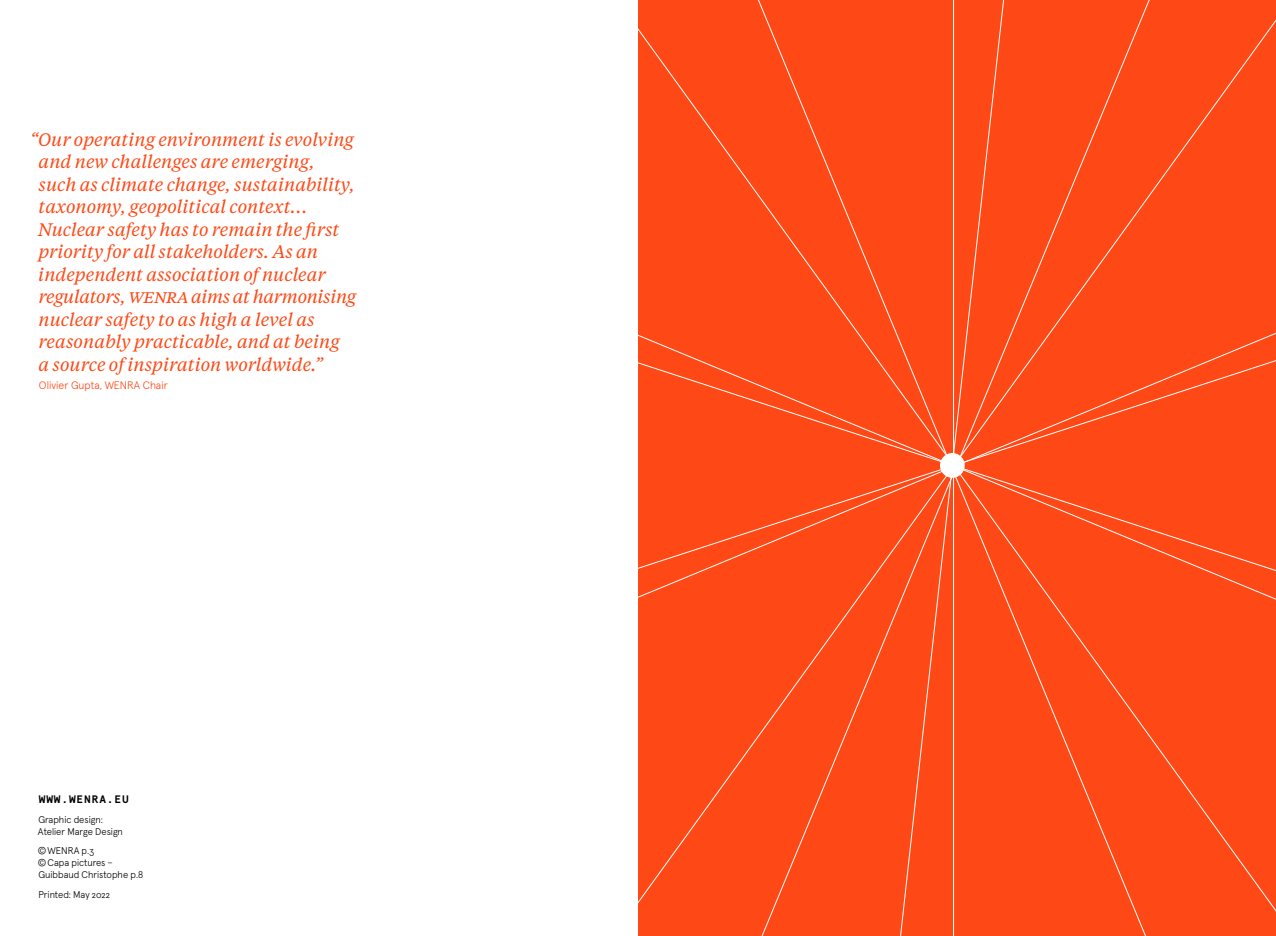
<style>
.page{position:relative;width:1276px;height:936px;background:#fff}
.page>*{position:absolute;margin:0;border:0;box-sizing:border-box;transform-origin:0 0}
.Exergue_T__12_15{font:italic 18px/22.5px "Tiempos Text";color:#fe4815}
.APERCU_LEGENDE_7_25{font:300 10.8px "Apercu Pro";color:#fe4815}
.MONO__7_25_9{font:700 10.8px "Apercu Mono Pro";letter-spacing:.075em;color:#000001}
.APERCU_LEGENDE_7_25-2{font:300 9.75px/12px "Apercu Pro";color:#000001}
</style>
<div class="page">
<div style="left:638px;top:0;width:638px;height:935px;background:#fe4815"></div>
<div style="left:638px;top:178px;width:638px;height:576px;background:#fe4815"></div>
<div style="left:665px;top:0;width:576px;height:935px;background:#fe4815"></div>
<div style="left:862px;top:0;width:179px;height:935px;background:#fe4815"></div>
<div style="left:940px;top:453px;width:24px;height:25px;background:#fff;border-radius:50%"></div>
<p class="Exergue_T__12_15" style="left:38px;top:127px;width:319px;text-indent:-8px">“Our operating environment is evolving and new challenges are emerging, such as climate change, sustainability, taxonomy, geopolitical context… Nuclear safety has to remain the first priority for all stakeholders. As an independent association of nuclear regulators, WENRA</p>
<p class="Exergue_T__12_15" style="left:38px;top:285px;width:319px;text-indent:153px">aims at harmonising nuclear safety to as high a level as reasonably practicable, and at being<br>a source of inspiration worldwide.”</p>
<p class="APERCU_LEGENDE_7_25" style="left:39px;top:377px;width:130px">Olivier Gupta, WENRA Chair</p>
<p class="MONO__7_25_9" style="left:39px;top:790px;width:91px">WWW.WENRA.EU</p>
<p class="APERCU_LEGENDE_7_25-2" style="left:38px;top:812px;width:86px">Graphic design:<br>Atelier Marge Design</p>
<p class="APERCU_LEGENDE_7_25-2" style="left:38px;top:843px;width:58px">©WENRA p.3</p>
<p class="APERCU_LEGENDE_7_25-2" style="left:38px;top:855px;width:107px">©Capa pictures –<br>Guibbaud Christophe p.8</p>
<p class="APERCU_LEGENDE_7_25-2" style="left:38px;top:887px;width:73px">Printed: May 2022</p>
</div>
